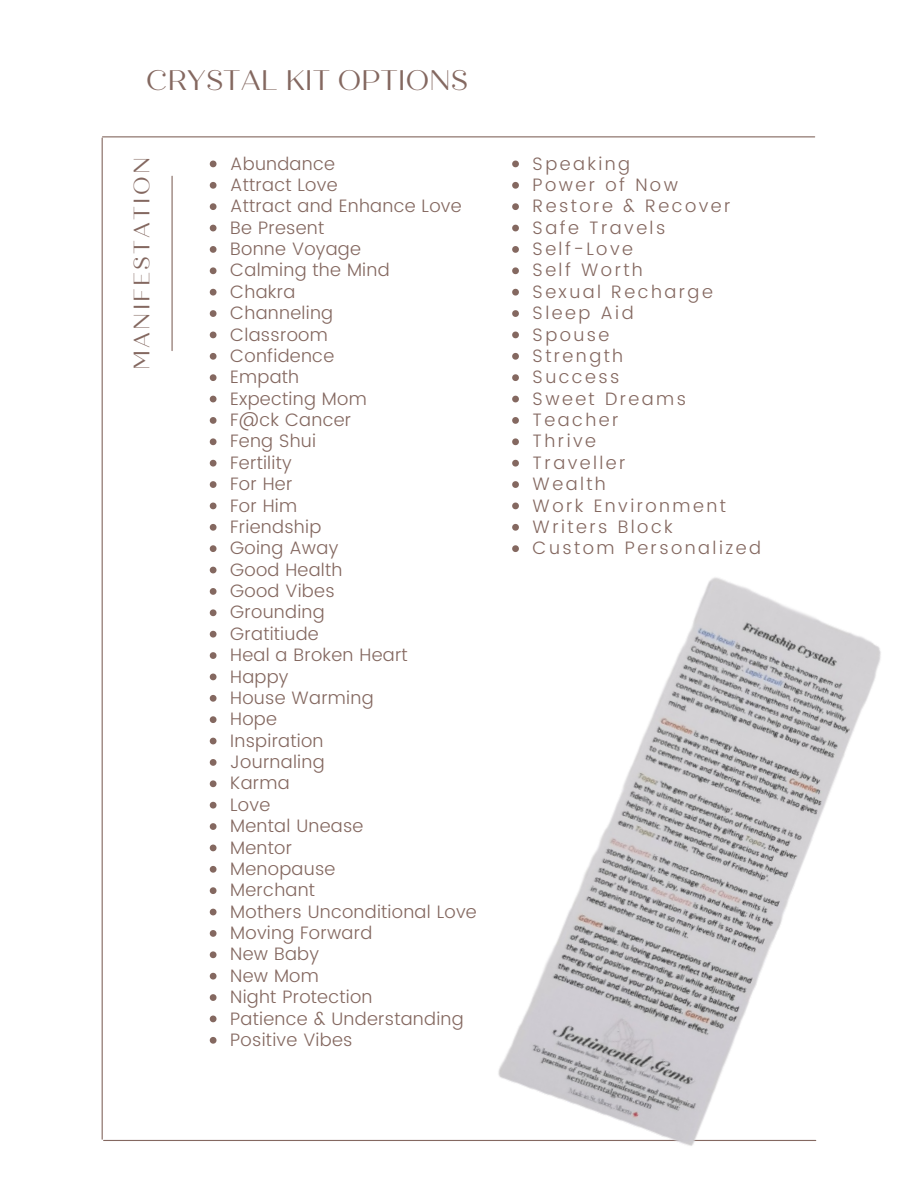
<style>
.page{position:relative;width:918px;height:1188px;background:#fff}
.page>*{position:absolute;margin:0;border:0;box-sizing:border-box;transform-origin:0 0}
.t1{font:28.35px "Quiche Display";color:#846860}
.t2{font:22.35px "Quiche Display";letter-spacing:.1em;color:#846860}
.t3{font:300 18px "Poppins";letter-spacing:.015em;color:#846860}
.t4{font:300 18px "Poppins";letter-spacing:.135em;color:#846860}
</style>
<div class="page">
<hr style="left:102px;top:138px;width:1px;height:1001px;background:#846860">
<hr style="left:172px;top:176px;width:1px;height:175px;background:#846860">
<hr style="left:103px;top:136px;width:712px;height:1px;background:#846860">
<hr style="left:104px;top:1140px;width:712px;height:1px;background:#846860">
<svg style="left:210px;top:161px;width:7px;height:6px"></svg>
<svg style="left:210px;top:182px;width:7px;height:7px"></svg>
<svg style="left:210px;top:203px;width:7px;height:7px"></svg>
<svg style="left:210px;top:225px;width:7px;height:6px"></svg>
<svg style="left:210px;top:246px;width:7px;height:7px"></svg>
<svg style="left:210px;top:267px;width:7px;height:7px"></svg>
<svg style="left:210px;top:289px;width:7px;height:7px"></svg>
<svg style="left:210px;top:310px;width:7px;height:7px"></svg>
<svg style="left:210px;top:332px;width:7px;height:6px"></svg>
<svg style="left:210px;top:353px;width:7px;height:7px"></svg>
<svg style="left:210px;top:374px;width:7px;height:7px"></svg>
<svg style="left:210px;top:396px;width:7px;height:6px"></svg>
<svg style="left:210px;top:417px;width:7px;height:7px"></svg>
<svg style="left:210px;top:438px;width:7px;height:7px"></svg>
<svg style="left:210px;top:460px;width:7px;height:7px"></svg>
<svg style="left:210px;top:481px;width:7px;height:7px"></svg>
<svg style="left:210px;top:503px;width:7px;height:6px"></svg>
<svg style="left:210px;top:524px;width:7px;height:7px"></svg>
<svg style="left:210px;top:545px;width:7px;height:7px"></svg>
<svg style="left:210px;top:567px;width:7px;height:6px"></svg>
<svg style="left:210px;top:588px;width:7px;height:7px"></svg>
<svg style="left:210px;top:609px;width:7px;height:7px"></svg>
<svg style="left:210px;top:631px;width:7px;height:7px"></svg>
<svg style="left:210px;top:652px;width:7px;height:7px"></svg>
<svg style="left:210px;top:674px;width:7px;height:6px"></svg>
<svg style="left:210px;top:695px;width:7px;height:7px"></svg>
<svg style="left:210px;top:716px;width:7px;height:7px"></svg>
<svg style="left:210px;top:738px;width:7px;height:6px"></svg>
<svg style="left:210px;top:759px;width:7px;height:7px"></svg>
<svg style="left:210px;top:780px;width:7px;height:7px"></svg>
<svg style="left:210px;top:802px;width:7px;height:7px"></svg>
<svg style="left:210px;top:823px;width:7px;height:7px"></svg>
<svg style="left:210px;top:845px;width:7px;height:6px"></svg>
<svg style="left:210px;top:866px;width:7px;height:7px"></svg>
<svg style="left:210px;top:887px;width:7px;height:7px"></svg>
<svg style="left:210px;top:909px;width:7px;height:6px"></svg>
<svg style="left:210px;top:930px;width:7px;height:7px"></svg>
<svg style="left:210px;top:951px;width:7px;height:7px"></svg>
<svg style="left:210px;top:973px;width:7px;height:7px"></svg>
<svg style="left:210px;top:994px;width:7px;height:7px"></svg>
<svg style="left:210px;top:1016px;width:7px;height:6px"></svg>
<svg style="left:210px;top:1037px;width:7px;height:7px"></svg>
<img style="left:452px;top:577px;width:429px;height:569px">
<svg style="left:512px;top:161px;width:7px;height:6px"></svg>
<svg style="left:512px;top:182px;width:7px;height:7px"></svg>
<svg style="left:512px;top:203px;width:7px;height:7px"></svg>
<svg style="left:512px;top:225px;width:7px;height:6px"></svg>
<svg style="left:512px;top:246px;width:7px;height:7px"></svg>
<svg style="left:512px;top:267px;width:7px;height:7px"></svg>
<svg style="left:512px;top:289px;width:7px;height:7px"></svg>
<svg style="left:512px;top:310px;width:7px;height:7px"></svg>
<svg style="left:512px;top:332px;width:7px;height:6px"></svg>
<svg style="left:512px;top:353px;width:7px;height:7px"></svg>
<svg style="left:512px;top:374px;width:7px;height:7px"></svg>
<svg style="left:512px;top:396px;width:7px;height:6px"></svg>
<svg style="left:512px;top:417px;width:7px;height:7px"></svg>
<svg style="left:512px;top:438px;width:7px;height:7px"></svg>
<svg style="left:512px;top:460px;width:7px;height:7px"></svg>
<svg style="left:512px;top:481px;width:7px;height:7px"></svg>
<svg style="left:512px;top:503px;width:7px;height:6px"></svg>
<svg style="left:512px;top:524px;width:7px;height:7px"></svg>
<svg style="left:512px;top:545px;width:7px;height:7px"></svg>
<p class="t1" style="left:146px;top:63px;width:323px">CRYSTAL KIT OPTIONS</p>
<p class="t2" style="left:128px;top:370px;width:214px;rotate:-90deg">MANIFESTATION</p>
<p class="t3" style="left:230px;top:153px;width:106px">Abundance</p>
<p class="t3" style="left:230px;top:174px;width:109px">Attract Love</p>
<p class="t3" style="left:230px;top:196px;width:233px">Attract and Enhance Love</p>
<p class="t3" style="left:230px;top:217px;width:96px">Be Present</p>
<p class="t3" style="left:230px;top:238px;width:132px">Bonne Voyage</p>
<p class="t3" style="left:230px;top:260px;width:161px">Calming the Mind</p>
<p class="t3" style="left:230px;top:281px;width:67px">Chakra</p>
<p class="t3" style="left:230px;top:302px;width:104px">Channeling</p>
<p class="t3" style="left:230px;top:324px;width:99px">Classroom</p>
<p class="t3" style="left:230px;top:345px;width:106px">Confidence</p>
<p class="t3" style="left:230px;top:367px;width:71px">Empath</p>
<p class="t3" style="left:230px;top:388px;width:138px">Expecting Mom</p>
<p class="t3" style="left:230px;top:409px;width:123px">F@ck Cancer</p>
<p class="t3" style="left:230px;top:431px;width:87px">Feng Shui</p>
<p class="t3" style="left:230px;top:452px;width:63px">Fertility</p>
<p class="t3" style="left:230px;top:473px;width:64px">For Her</p>
<p class="t3" style="left:230px;top:495px;width:68px">For Him</p>
<p class="t3" style="left:230px;top:516px;width:93px">Friendship</p>
<p class="t3" style="left:230px;top:538px;width:110px">Going Away</p>
<p class="t3" style="left:230px;top:559px;width:114px">Good Health</p>
<p class="t3" style="left:230px;top:580px;width:106px">Good Vibes</p>
<p class="t3" style="left:230px;top:602px;width:96px">Grounding</p>
<p class="t3" style="left:230px;top:623px;width:90px">Gratitiude</p>
<p class="t3" style="left:230px;top:644px;width:179px">Heal a Broken Heart</p>
<p class="t3" style="left:230px;top:666px;width:60px">Happy</p>
<p class="t3" style="left:230px;top:687px;width:145px">House Warming</p>
<p class="t3" style="left:230px;top:709px;width:48px">Hope</p>
<p class="t3" style="left:230px;top:730px;width:95px">Inspiration</p>
<p class="t3" style="left:230px;top:751px;width:96px">Journaling</p>
<p class="t3" style="left:230px;top:773px;width:61px">Karma</p>
<p class="t3" style="left:230px;top:794px;width:42px">Love</p>
<p class="t3" style="left:230px;top:815px;width:135px">Mental Unease</p>
<p class="t3" style="left:230px;top:837px;width:63px">Mentor</p>
<p class="t3" style="left:230px;top:858px;width:107px">Menopause</p>
<p class="t3" style="left:230px;top:880px;width:86px">Merchant</p>
<p class="t3" style="left:230px;top:901px;width:248px">Mothers Unconditional Love</p>
<p class="t3" style="left:230px;top:922px;width:144px">Moving Forward</p>
<p class="t3" style="left:230px;top:944px;width:90px">New Baby</p>
<p class="t3" style="left:230px;top:965px;width:90px">New Mom</p>
<p class="t3" style="left:230px;top:986px;width:144px">Night Protection</p>
<p class="t3" style="left:230px;top:1008px;width:235px">Patience &amp; Understanding</p>
<p class="t3" style="left:230px;top:1029px;width:124px">Positive Vibes</p>
<p class="t4" style="left:533px;top:153px;width:99px">Speaking</p>
<p class="t4" style="left:533px;top:174px;width:147px">Power of Now</p>
<p class="t4" style="left:533px;top:196px;width:199px">Restore &amp; Recover</p>
<p class="t4" style="left:533px;top:217px;width:134px">Safe Travels</p>
<p class="t4" style="left:533px;top:238px;width:102px">Self-Love</p>
<p class="t4" style="left:533px;top:260px;width:112px">Self Worth</p>
<p class="t4" style="left:533px;top:281px;width:182px">Sexual Recharge</p>
<p class="t4" style="left:533px;top:302px;width:102px">Sleep Aid</p>
<p class="t3" style="left:533px;top:324px;width:78px">Spouse</p>
<p class="t4" style="left:533px;top:345px;width:92px">Strength</p>
<p class="t4" style="left:533px;top:367px;width:88px">Success</p>
<p class="t4" style="left:533px;top:388px;width:155px">Sweet Dreams</p>
<p class="t4" style="left:533px;top:409px;width:87px">Teacher</p>
<p class="t3" style="left:533px;top:431px;width:65px">Thrive</p>
<p class="t4" style="left:533px;top:452px;width:94px">Traveller</p>
<p class="t3" style="left:533px;top:473px;width:75px">Wealth</p>
<p class="t4" style="left:533px;top:495px;width:195px">Work Environment</p>
<p class="t4" style="left:533px;top:516px;width:142px">Writers Block</p>
<p class="t4" style="left:533px;top:538px;width:230px">Custom Personalized</p>
</div>
